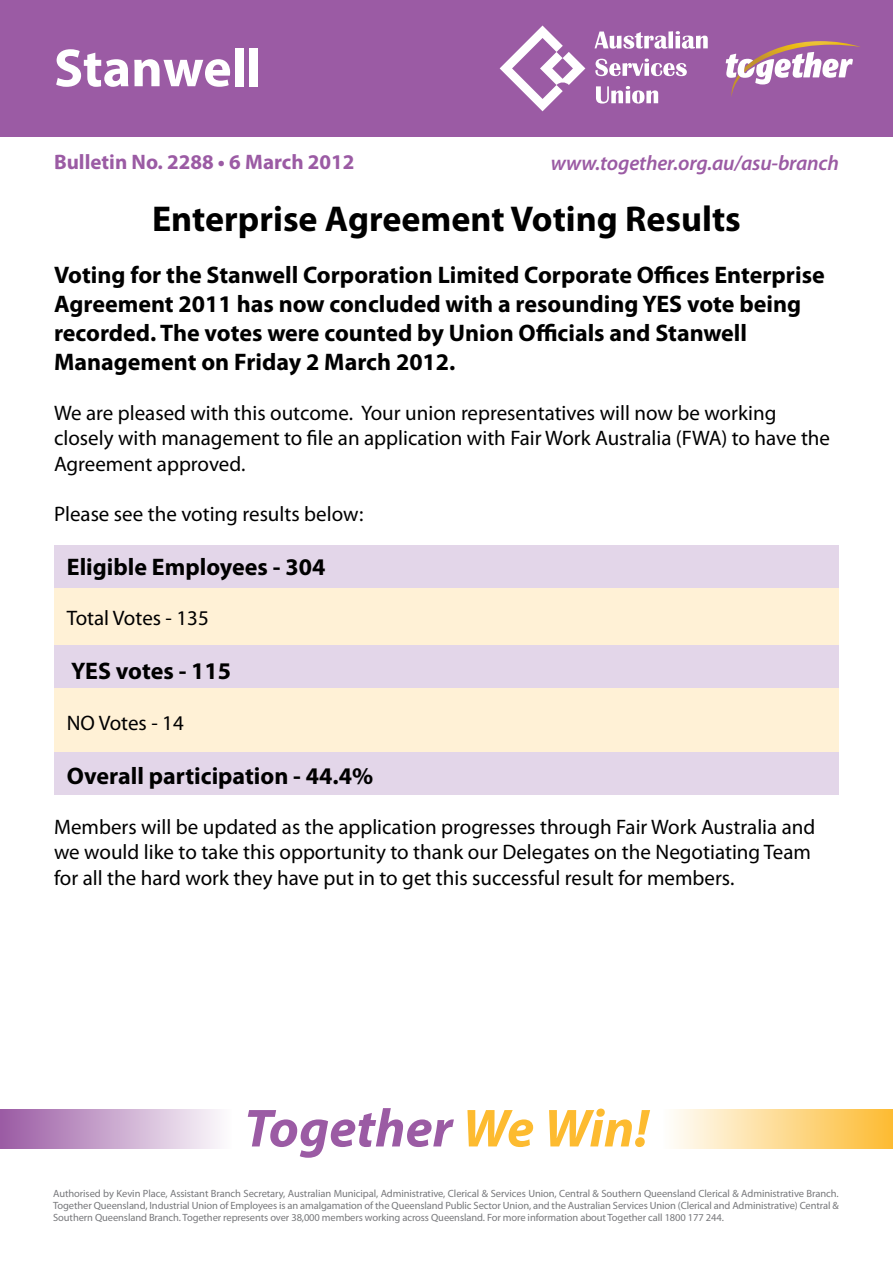
<style>
.page{position:relative;width:893px;height:1263px;background:#fff}
.page>*{position:absolute;margin:0;border:0;box-sizing:border-box;transform-origin:0 0}
.t1{font:italic 700 54px "Myriad Pro";color:#9b5ba4}
.t2{font:700 54px "Myriad";color:#fff}
.t3{font:700 36px "Myriad Pro";color:#000}
.t4{font:700 24px/28.8px "Myriad Pro";color:#000}
.t5{font:21px/25.2px "Myriad Pro";color:#000}
.t6{font:italic 600 21px "Myriad Pro";letter-spacing:-.01em;color:#9b5ba4}
.t7{font:700 21px "Myriad Pro";color:#9b5ba4}
.t8{font:10.5px/12px "Myriad Pro";letter-spacing:-.01em;color:#77787b;text-align:justify}
.s1{color:#fdbb30}
</style>
<div class="page">
<div style="left:54px;top:578px;width:785px;height:212px;background:#fff1d6"></div>
<div style="left:54px;top:645px;width:785px;height:43px;background:#e3d6e9"></div>
<div style="left:54px;top:753px;width:785px;height:42px;background:#e3d6e9"></div>
<div style="left:54px;top:545px;width:785px;height:43px;background:#e3d6e9"></div>
<div style="left:0;top:0;width:893px;height:136px;background:#9b5ba4"></div>
<svg style="left:726px;top:41px;width:134px;height:56px"></svg>
<svg style="left:500px;top:26px;width:85px;height:85px"></svg>
<svg style="left:594px;top:31px;width:114px;height:18px"></svg>
<svg style="left:595px;top:59px;width:92px;height:17px"></svg>
<svg style="left:596px;top:86px;width:62px;height:18px"></svg>
<div style="left:0;top:1109px;width:232px;height:39px;background:linear-gradient(to right,#9a5aa3,#fdfcfd)"></div>
<div style="left:661px;top:1109px;width:232px;height:39px;background:linear-gradient(to right,#feffff,#fdbc33)"></div>
<h1 class="t2" style="left:54px;top:40px;width:209px">Stanwell</h1>
<h3 class="t7" style="left:54px;top:148px;width:302px">Bulletin No. 2288 • 6 March 2012</h3>
<h3 class="t6" style="left:551px;top:149px;width:290px">www.together.org.au/asu-branch</h3>
<h2 class="t3" style="left:152px;top:195px;width:590px">Enterprise Agreement Voting Results</h2>
<p class="t4" style="left:54px;top:260px;width:772px">Voting for the Stanwell Corporation Limited Corporate Offices Enterprise Agreement 2011 has now concluded with a resounding YES vote being recorded. The votes were counted by Union Officials and Stanwell Management on Friday 2 March 2012.</p>
<h3 class="t5" style="left:54px;top:400px;width:778px">We are pleased with this outcome. Your union representatives will now be working closely with management to file an application with Fair Work Australia (FWA) to have the<br>Agreement approved.</h3>
<h3 class="t5" style="left:54px;top:501px;width:311px">Please see the voting results below:</h3>
<h3 class="t4" style="left:67px;top:552px;width:260px">Eligible Employees - 304</h3>
<h3 class="t5" style="left:67px;top:605px;width:144px">Total Votes - 135</h3>
<h3 class="t4" style="left:71px;top:656px;width:162px">YES votes - 115</h3>
<h3 class="t5" style="left:67px;top:710px;width:119px">NO Votes - 14</h3>
<h3 class="t4" style="left:67px;top:760px;width:308px">Overall participation - 44.4%</h3>
<p class="t5" style="left:54px;top:814px;width:763px">Members will be updated as the application progresses through Fair Work Australia and we would like to take this opportunity to thank our Delegates on the Negotiating Team for all the hard work they have put in to get this successful result for members.</p>
<h1 class="t1" style="left:244px;top:1093px;width:406px">Together <span class="s1">We Win!</span></h1>
<p class="t8" style="left:53px;top:1188px;width:787px">Authorised by Kevin Place, Assistant Branch Secretary, Australian Municipal, Administrative, Clerical &amp; Services Union, Central &amp; Southern Queensland Clerical &amp; Administrative Branch.<br>Together Queensland, Industrial Union of Employees is an amalgamation of the Queensland Public Sector Union, and the Australian Services Union (Clerical and Administrative) Central &amp; Southern Queensland Branch. Together represents over 38,000 members working across Queensland. For more information about Together call 1800 177 244.</p>
</div>
